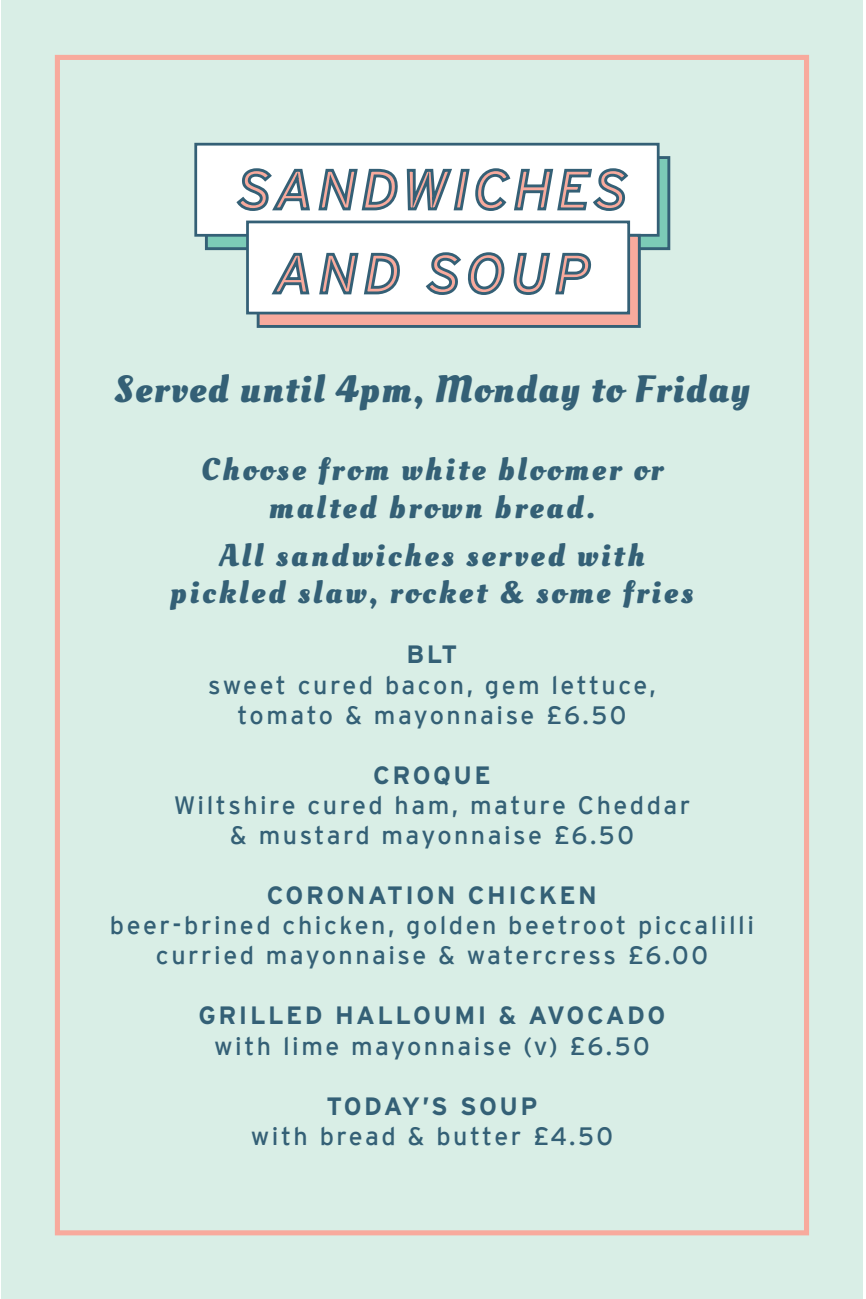
<style>
.page{position:relative;width:866px;height:1299px;background:#fff}
.page>*{position:absolute;margin:0;border:0;box-sizing:border-box;transform-origin:0 0}
.t1{font:italic 55.2px/84px "Interstate";letter-spacing:.075em;color:#f8aa9d;text-align:center}
.t2{font:700 38px "Oleo Script";letter-spacing:.05em;color:#346076}
.t3{font:700 31.4px/37.6px "Oleo Script";letter-spacing:.1em;color:#346076;text-align:center}
.t4{font:25px/30px "Interstate";letter-spacing:.1em;color:#346076;text-align:center}
.t5{font:700 25px "Interstate";letter-spacing:.1em;color:#346076}
</style>
<div class="page">
<div style="left:1px;top:0;width:862px;height:1299px;background:#d9eee6"></div>
<div style="left:55px;top:55px;width:754px;height:1180px;border:5px solid #f8aa9d"></div>
<div style="left:206px;top:158px;width:463px;height:91px;background:linear-gradient(to bottom,#7ccbb7,#7ccbb7)"></div>
<div style="left:196px;top:144px;width:462px;height:91px;background:#fff"></div>
<div style="left:194px;top:143px;width:465px;height:94px;border:3px solid #346076"></div>
<svg style="left:236px;top:168px;width:162px;height:43px"></svg>
<svg style="left:406px;top:168px;width:223px;height:43px"></svg>
<div style="left:258px;top:235px;width:381px;height:91px;background:#f8aa9d"></div>
<div style="left:257px;top:234px;width:384px;height:94px;border:3px solid #346076"></div>
<div style="left:247px;top:222px;width:382px;height:91px;background:#fff"></div>
<div style="left:246px;top:221px;width:384px;height:93px;border:3px solid #346076"></div>
<svg style="left:271px;top:252px;width:39px;height:43px"></svg>
<svg style="left:319px;top:252px;width:81px;height:43px"></svg>
<svg style="left:425px;top:252px;width:80px;height:43px"></svg>
<svg style="left:513px;top:252px;width:79px;height:43px"></svg>
<h1 class="t1" style="left:237px;top:147px;width:392px">SANDWICHES<br>AND SOUP</h1>
<h2 class="t2" style="left:114px;top:366px;width:637px">Served until 4pm, Monday to Friday</h2>
<p class="t3" style="left:201px;top:451px;width:463px">Choose from white bloomer or malted brown bread.</p>
<p class="t3" style="left:171px;top:536px;width:524px">All sandwiches served with pickled slaw, rocket &amp; some fries</p>
<p class="t5" style="left:406px;top:640px;width:52px">BLT</p>
<p class="t4" style="left:208px;top:669px;width:449px">sweet cured bacon, gem lettuce, tomato &amp; mayonnaise £6.50</p>
<p class="t5" style="left:373px;top:761px;width:119px">CROQUE</p>
<p class="t4" style="left:174px;top:790px;width:518px">Wiltshire cured ham, mature Cheddar &amp; mustard mayonnaise £6.50</p>
<p class="t5" style="left:267px;top:881px;width:331px">CORONATION CHICKEN</p>
<p class="t4" style="left:110px;top:910px;width:645px">beer-brined chicken, golden beetroot piccalilli curried mayonnaise &amp; watercress £6.00</p>
<p class="t5" style="left:198px;top:1001px;width:468px">GRILLED HALLOUMI &amp; AVOCADO</p>
<p class="t4" style="left:214px;top:1030px;width:437px">with lime mayonnaise (v) £6.50</p>
<p class="t5" style="left:326px;top:1092px;width:213px">TODAY’S SOUP</p>
<p class="t4" style="left:251px;top:1120px;width:364px">with bread &amp; butter £4.50</p>
</div>
